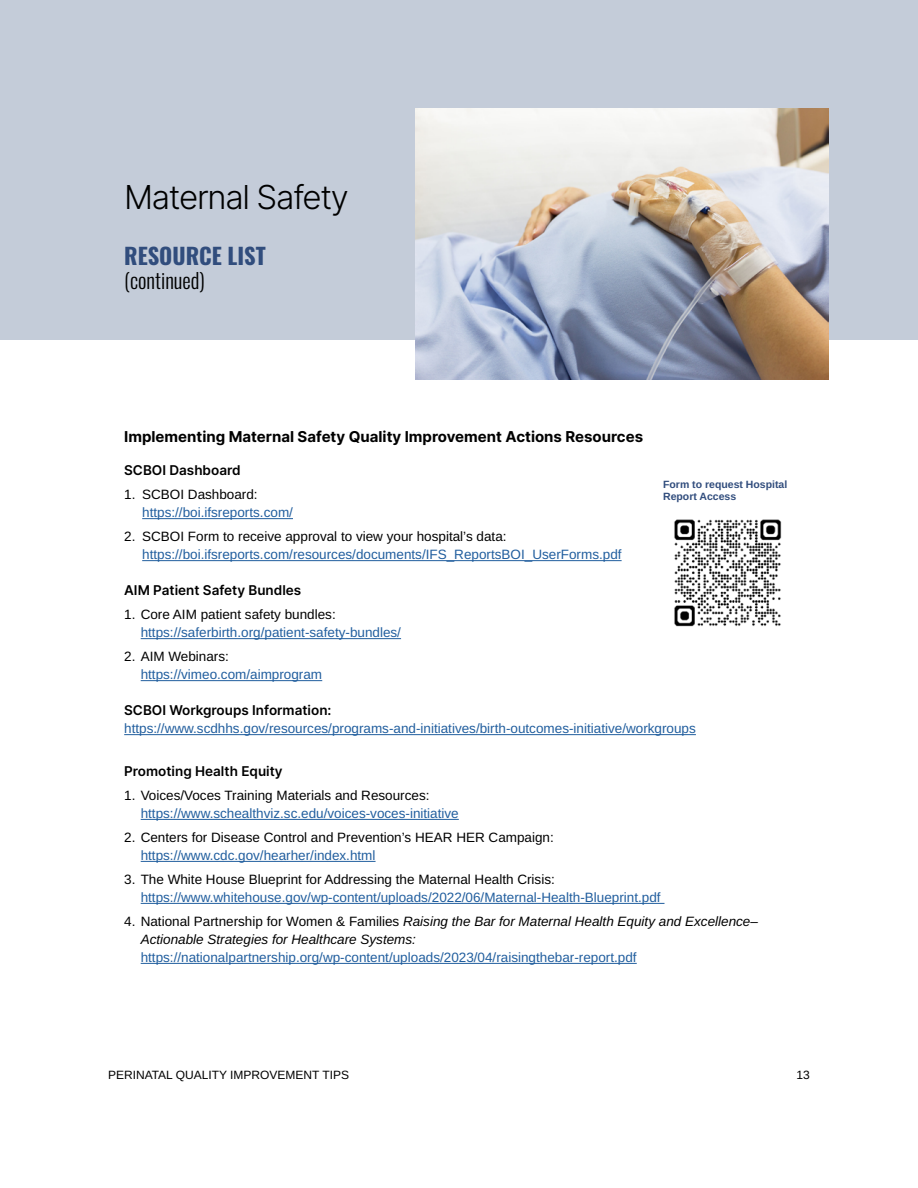
<style>
.page{position:relative;width:918px;height:1188px;background:#fff}
.page>*{position:absolute;margin:0;border:0;box-sizing:border-box;transform-origin:0 0}
.t1{font:300 33px "Inter";letter-spacing:-.04em;color:#000}
.t2{font:700 22.5px "Oswald";color:#314d7d}
.t3{font:300 21px "Oswald";color:#000}
.t4{font:700 15px "Inter";color:#000}
.t5{font:13.5px "Arimo";color:#215e9e}
.t6{font:13.5px "Arimo";color:#000}
.t7{font:italic 13.5px/18px "Arimo";color:#000}
.t8{font:600 13.5px "Inter";color:#000}
.t9{font:12px "Arimo";color:#000}
.t10{font:700 10.5px/12px "Arimo";color:#314d7d}
.s1{font-style:normal}
</style>
<div class="page">
<div style="left:0;top:0;width:918px;height:339px;background:#c4ccd9"></div>
<img style="left:416px;top:108px;width:413px;height:272px">
<hr style="left:142px;top:518px;width:151px;height:1px;background:#215e9e">
<hr style="left:142px;top:560px;width:480px;height:1px;background:#215e9e">
<hr style="left:141px;top:638px;width:260px;height:1px;background:#215e9e">
<hr style="left:141px;top:680px;width:181px;height:1px;background:#215e9e">
<hr style="left:124px;top:734px;width:572px;height:1px;background:#215e9e">
<hr style="left:141px;top:819px;width:318px;height:1px;background:#215e9e">
<hr style="left:141px;top:861px;width:235px;height:1px;background:#215e9e">
<hr style="left:141px;top:903px;width:524px;height:1px;background:#215e9e">
<hr style="left:141px;top:963px;width:496px;height:1px;background:#215e9e">
<img style="left:674px;top:519px;width:108px;height:108px">
<h1 class="t1" style="left:124px;top:174px;width:226px">Maternal Safety</h1>
<h2 class="t2" style="left:124px;top:245px;width:143px">RESOURCE LIST</h2>
<h3 class="t3" style="left:124px;top:262px;width:82px">(continued)</h3>
<p class="t4" style="left:124px;top:426px;width:520px">Implementing Maternal Safety Quality Improvement Actions Resources</p>
<p class="t8" style="left:124px;top:460px;width:118px">SCBOI Dashboard</p>
<p class="t6" style="left:124px;top:485px;width:135px">1. SCBOI Dashboard:</p>
<p class="t5" style="left:142px;top:503px;width:152px">https://boi.ifsreports.com/</p>
<p class="t6" style="left:124px;top:527px;width:384px">2. SCBOI Form to receive approval to view your hospital’s data:</p>
<p class="t5" style="left:142px;top:545px;width:481px">https://boi.ifsreports.com/resources/documents/IFS_ReportsBOI_UserForms.pdf</p>
<p class="t8" style="left:124px;top:580px;width:179px">AIM Patient Safety Bundles</p>
<p class="t6" style="left:124px;top:605px;width:213px">1. Core AIM patient safety bundles:</p>
<p class="t5" style="left:141px;top:623px;width:262px">https://saferbirth.org/patient-safety-bundles/</p>
<p class="t6" style="left:124px;top:647px;width:106px">2. AIM Webinars:</p>
<p class="t5" style="left:141px;top:665px;width:183px">https://vimeo.com/aimprogram</p>
<p class="t8" style="left:124px;top:700px;width:209px">SCBOI Workgroups Information:</p>
<p class="t5" style="left:124px;top:719px;width:573px">https://www.scdhhs.gov/resources/programs-and-initiatives/birth-outcomes-initiative/workgroups</p>
<p class="t8" style="left:124px;top:761px;width:160px">Promoting Health Equity</p>
<p class="t6" style="left:124px;top:786px;width:307px">1. Voices/Voces Training Materials and Resources:</p>
<p class="t5" style="left:141px;top:804px;width:320px">https://www.schealthviz.sc.edu/voices-voces-initiative</p>
<p class="t6" style="left:124px;top:828px;width:431px">2. Centers for Disease Control and Prevention’s HEAR HER Campaign:</p>
<p class="t5" style="left:141px;top:846px;width:236px">https://www.cdc.gov/hearher/index.html</p>
<p class="t6" style="left:124px;top:870px;width:432px">3. The White House Blueprint for Addressing the Maternal Health Crisis:</p>
<p class="t5" style="left:141px;top:888px;width:521px">https://www.whitehouse.gov/wp-content/uploads/2022/06/Maternal-Health-Blueprint.pdf</p>
<p class="t7" style="left:141px;top:913px;width:619px;text-indent:-16px"><span class="s1">4. National Partnership for Women &amp; Families</span> Raising the Bar for Maternal Health Equity and Excellence–<br>Actionable Strategies for Healthcare Systems:</p>
<p class="t5" style="left:141px;top:948px;width:498px">https://nationalpartnership.org/wp-content/uploads/2023/04/raisingthebar-report.pdf</p>
<p class="t10" style="left:663px;top:478px;width:126px">Form to request Hospital<br>Report Access</p>
<p class="t9" style="left:108px;top:1066px;width:243px">PERINATAL QUALITY IMPROVEMENT TIPS</p>
<p class="t9" style="left:797px;top:1066px;width:15px">13</p>
</div>
